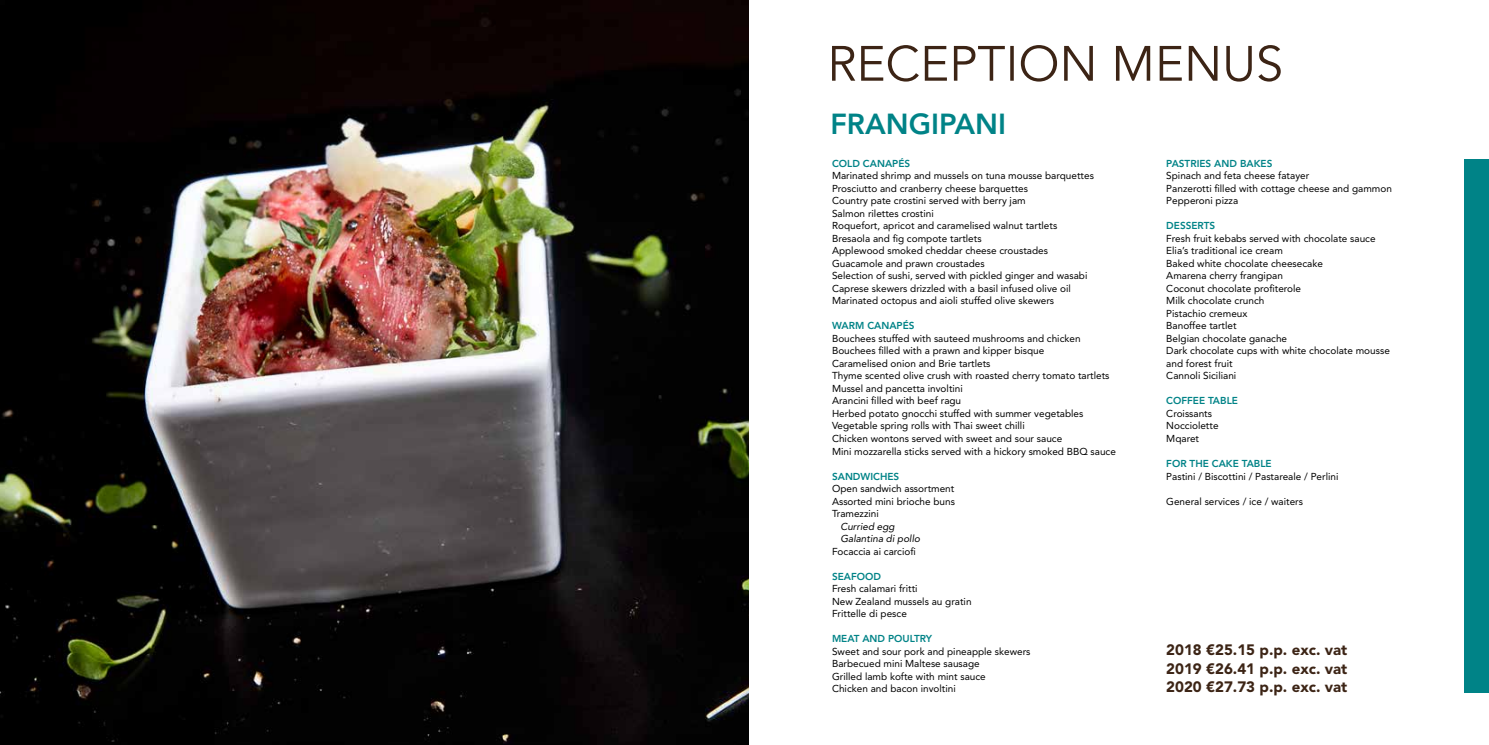
<style>
.page{position:relative;width:1489px;height:745px;background:#fff}
.page>*{position:absolute;margin:0;border:0;box-sizing:border-box;transform-origin:0 0}
.t1{font:800 28.75px "Avenir LT Std";color:#008387}
.t2{font:900 15px/18.8px "Avenir LT Std";color:#3c2415;text-align:justify}
.t3{font:10px/12.5px "Avenir LT Std";color:#000}
.t4{font:800 10px "Avenir LT Std";color:#008387}
.t5{font:italic 10px/12.5px "Avenir LT Std";color:#000}
</style>
<div class="page">
<img style="left:0;top:0;width:748px;height:744px">
<div style="left:1464px;top:159px;width:24px;height:532px;background:#008387"></div>
<svg style="left:832px;top:45px;width:448px;height:36px"></svg>
<h1 class="t1" style="left:830px;top:107px;width:177px">FRANGIPANI</h1>
<p class="t4" style="left:832px;top:157px;width:80px">COLD CANAPÉS</p>
<p class="t3" style="left:832px;top:169px;width:263px">Marinated shrimp and mussels on tuna mousse barquettes Prosciutto and cranberry cheese barquettes<br>Country pate crostini served with berry jam<br>Salmon rilettes crostini<br>Roquefort, apricot and caramelised walnut tartlets Bresaola and fig compote tartlets<br>Applewood smoked cheddar cheese croustades Guacamole and prawn croustades<br>Selection of sushi, served with pickled ginger and wasabi Caprese skewers drizzled with a basil infused olive oil Marinated octopus and aioli stuffed olive skewers</p>
<p class="t4" style="left:832px;top:320px;width:84px">WARM CANAPÉS</p>
<p class="t3" style="left:832px;top:332px;width:285px">Bouchees stuffed with sauteed mushrooms and chicken Bouchees filled with a prawn and kipper bisque<br>Caramelised onion and Brie tartlets<br>Thyme scented olive crush with roasted cherry tomato tartlets Mussel and pancetta involtini<br>Arancini filled with beef ragu<br>Herbed potato gnocchi stuffed with summer vegetables Vegetable spring rolls with Thai sweet chilli<br>Chicken wontons served with sweet and sour sauce<br>Mini mozzarella sticks served with a hickory smoked BBQ sauce</p>
<p class="t4" style="left:832px;top:470px;width:69px">SANDWICHES</p>
<p class="t3" style="left:832px;top:482px;width:124px;text-align:justify">Open sandwich assortment Assorted mini brioche buns Tramezzini</p>
<p class="t5" style="left:840px;top:519px;width:81px">Curried egg<br>Galantina di pollo</p>
<p class="t3" style="left:832px;top:544px;width:85px">Focaccia ai carciofi</p>
<p class="t4" style="left:832px;top:570px;width:51px">SEAFOOD</p>
<p class="t3" style="left:832px;top:582px;width:141px">Fresh calamari fritti<br>New Zealand mussels au gratin<br>Frittelle di pesce</p>
<p class="t4" style="left:832px;top:632px;width:101px">MEAT AND POULTRY</p>
<p class="t3" style="left:832px;top:644px;width:200px">Sweet and sour pork and pineapple skewers Barbecued mini Maltese sausage<br>Grilled lamb kofte with mint sauce<br>Chicken and bacon involtini</p>
<p class="t4" style="left:1166px;top:157px;width:108px">PASTRIES AND BAKES</p>
<p class="t3" style="left:1166px;top:169px;width:227px">Spinach and feta cheese fatayer<br>Panzerotti filled with cottage cheese and gammon<br>Pepperoni pizza</p>
<p class="t4" style="left:1166px;top:220px;width:50px">DESSERTS</p>
<p class="t3" style="left:1166px;top:232px;width:225px">Fresh fruit kebabs served with chocolate sauce<br>Elia’s traditional ice cream<br>Baked white chocolate cheesecake<br>Amarena cherry frangipan<br>Coconut chocolate profiterole<br>Milk chocolate crunch<br>Pistachio cremeux<br>Banoffee tartlet<br>Belgian chocolate ganache<br>Dark chocolate cups with white chocolate mousse and forest fruit<br>Cannoli Siciliani</p>
<p class="t4" style="left:1166px;top:395px;width:73px">COFFEE TABLE</p>
<p class="t3" style="left:1166px;top:407px;width:54px">Croissants<br>Nocciolette<br>Mqaret</p>
<p class="t4" style="left:1166px;top:457px;width:107px">FOR THE CAKE TABLE</p>
<p class="t3" style="left:1166px;top:469px;width:174px">Pastini / Biscottini / Pastareale / Perlini</p>
<p class="t3" style="left:1166px;top:494px;width:138px">General services / ice / waiters</p>
<h2 class="t2" style="left:1166px;top:639px;width:183px">2018 €25.15 p.p. exc. vat 2019 €26.41 p.p. exc. vat 2020 €27.73 p.p. exc. vat</h2>
</div>
